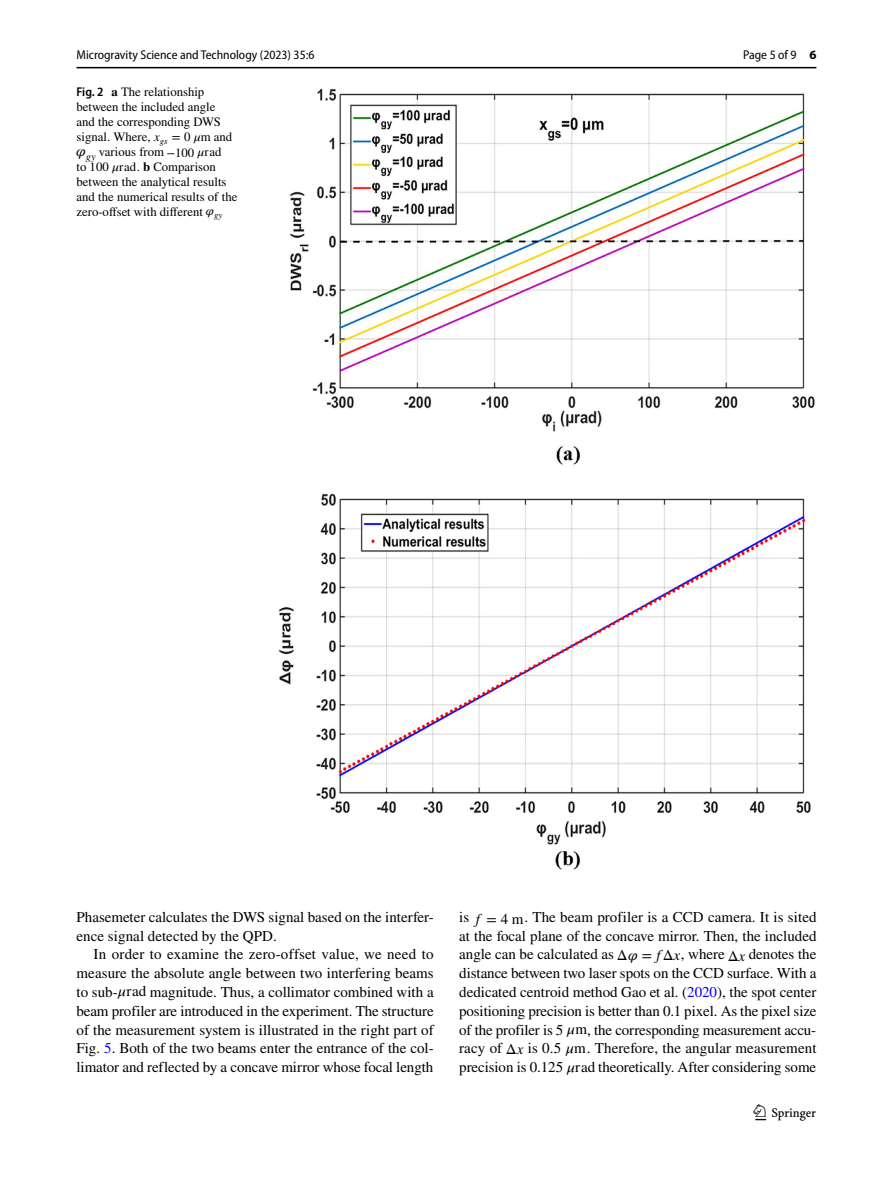
<style>
.page{position:relative;width:893px;height:1187px;background:#fff}
.page>*{position:absolute;margin:0;border:0;box-sizing:border-box;transform-origin:0 0}
.t1{font:22.5px "Springnew Regular 3";color:#000}
.t2{font:15px/18.8px "STIX";letter-spacing:-.005em;color:#000;text-align:justify}
.t3{font:12.75px/15px "STIX";color:#000}
.t4{font:semi-condensed 12.75px "Myriad Pro";color:#000}
.s1{font-family:"Myriad Pro";font-weight:600;font-stretch:semi-condensed}
.s2{font-weight:700}
.s3{font-family:"STIX General Italic 67"}
.s4{font-family:"STIX Math Regular 80"}
.s5{font-family:"STIX General Regular 47"}
.s6{font-family:"STIX Math Italic 58"}
.s7{font-family:"STIX Math Regular 81"}
.s8{font-family:"STIX Math Italic 60";font-size:15px}
.s9{font-family:"STIX Math Regular 82"}
.s10{font-family:"STIX General Regular 48"}
.s11{font-family:"STIX Math Italic 61"}
.s12{font-family:"STIX Math Regular 83"}
.s13{font-family:"STIX Math Italic 62"}
.s14{font-family:"STIX Math Regular 84"}
.s15{font-family:"STIX Math Italic 63"}
.s16{font-weight:700;font-stretch:normal}
.s17{font-family:"STIX Math Italic 59"}
.s18{font-family:"STIX Math Regular 85"}
.s19{color:#00f}
.s20{font-family:"STIX General Italic 70"}
.s21{font-family:"STIX Math Regular 86"}
.s22{font-family:"STIX General Regular 49"}
.s23{font-family:"STIX Math Regular 87"}
.s24{font-family:"STIX Math Regular 88"}
.s25{font-family:"STIX Math Italic 54"}
.s26{font-family:"STIX General Italic 64"}
.s27{font-family:"STIX Math Regular 74"}
.s28{font-family:"STIX General Italic 65"}
.s29{font-family:"STIX Math Regular 75"}
.s30{font-family:"STIX Math Italic 55"}
.s31{font-family:"STIX Math Regular 76"}
.s32{font-family:"STIX Math Regular 77"}
.s33{font-family:"STIX General Italic 66"}
.s34{font-family:"STIX Math Italic 56"}
.s35{font-family:"STIX Math Regular 78"}
.s36{font-family:"STIX Math Italic 57"}
.s37{font-family:"STIX Math Regular 79"}
</style>
<div class="page">
<hr style="left:77px;top:67px;width:739px;height:1px;background:#000">
<img style="left:279px;top:88px;width:536px;height:782px">
<p class="t4" style="left:77px;top:48px;width:239px">Microgravity Science and Technology (2023) 35:6</p>
<p class="t3" style="left:76px;top:85px;width:163px"><span class="s1">Fig. 2</span> <span class="s2">a</span> The relationship between the included angle<br>and the corresponding DWS signal. Where, <span class="s3">x</span><sub>gs</sub> <span class="s4">=</span> <span class="s5">0</span> <span class="s6">𝜇</span><span class="s7">m</span> and <span class="s8">𝜑</span><sub>gy</sub> various from <span class="s9">−</span><span class="s10">100</span> <span class="s11">𝜇</span><span class="s12">rad<br></span>to 100 <span class="s13">𝜇</span><span class="s14">rad</span>. <span class="s2">b</span> Comparison between the analytical results and the numerical results of the zero-offset with different <span class="s15">𝜑</span><sub>gy</sub></p>
<p class="t4" style="left:743px;top:48px;width:75px">Page 5 of 9 <span class="s16">6</span></p>
<p class="t2" style="left:77px;top:908px;width:359px">Phasemeter calculates the DWS signal based on the interfer&shy;ence signal detected by the QPD.</p>
<p class="t2" style="left:77px;top:946px;width:359px;text-indent:17px">In order to examine the zero-offset value, we need to measure the absolute angle between two interfering beams to sub-<span class="s17">𝜇</span><span class="s18">rad</span> magnitude. Thus, a collimator combined with a beam profiler are introduced in the experiment. The structure of the measurement system is illustrated in the right part of Fig. <span class="s19">5</span>. Both of the two beams enter the entrance of the col&shy;limator and reflected by a concave mirror whose focal length</p>
<p class="t2" style="left:459px;top:908px;width:359px">is <span class="s20">f</span> <span class="s21">=</span> <span class="s22">4</span> <span class="s23">m</span>. The beam profiler is a CCD camera. It is sited at the focal plane of the concave mirror. Then, the included angle can be calculated as <span class="s24">Δ</span><span class="s25">𝜑</span> <span class="s24">=</span> <span class="s26">f</span> <span class="s24">Δ</span><span class="s26">x</span>, where <span class="s27">Δ</span><span class="s28">x</span> denotes the distance between two laser spots on the CCD surface. With a dedicated centroid method Gao et al. (<span class="s19">2020</span>), the spot center positioning precision is better than 0.1 <span class="s29">pixel</span>. As the pixel size of the profiler is 5 <span class="s30">𝜇</span><span class="s31">m</span>, the corresponding measurement accu&shy;racy of <span class="s32">Δ</span><span class="s33">x</span> is 0.5 <span class="s34">𝜇</span><span class="s35">m</span>. Therefore, the angular measurement precision is 0.125 <span class="s36">𝜇</span><span class="s37">rad</span> theoretically. After considering some</p>
<h1 class="t1" style="left:755px;top:1104px;width:62px">1 3</h1>
</div>
